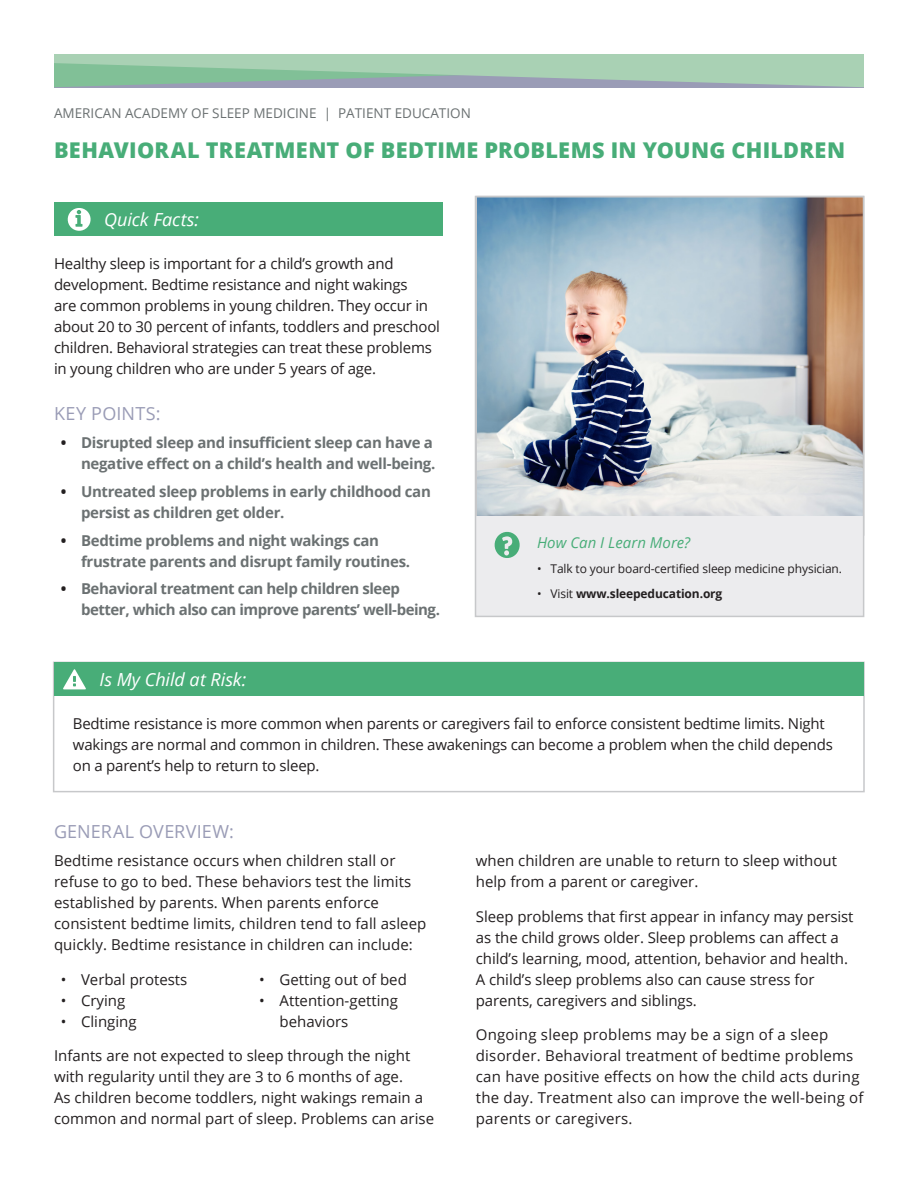
<style>
.page{position:relative;width:918px;height:1188px;background:#fff}
.page>*{position:absolute;margin:0;border:0;box-sizing:border-box;transform-origin:0 0}
.t1{font:800 21.75px "Open Sans";letter-spacing:.015em;color:#48ad78}
.H3_-_Section_title{font:italic 18px "Open Sans";color:#fff}
.H2_-_Span_All{font:18px "Open Sans";letter-spacing:.01em;color:#9a9cb6}
.Body_Copy{font:15px/21px "Open Sans";color:#231f20}
.t2{font:700 15px/21px "Open Sans";letter-spacing:-.02em;color:#6b7172}
.Learn_More_-_Header{font:italic 15px "Open Sans";letter-spacing:.005em;color:#48ad78}
.AASM_Information_-_A{font:13.5px "Open Sans";color:#6b7172}
.t3{font:12px "Open Sans";letter-spacing:-.01em;color:#231f20}
.t4{font:700 12px "Open Sans";letter-spacing:-.01em;color:#231f20}
.s1{color:#231f20}
.s2{font-weight:400}
</style>
<div class="page">
<img style="left:479px;top:199px;width:382px;height:318px">
<div style="left:53px;top:662px;width:812px;height:130px;border:2px solid #c7c8ca"></div>
<div style="left:54px;top:662px;width:809px;height:34px;background:#48ad78"></div>
<svg style="left:63px;top:669px;width:23px;height:20px"></svg>
<div style="left:476px;top:517px;width:388px;height:100px;background:#ececee"></div>
<svg style="left:494px;top:531px;width:26px;height:27px"></svg>
<div style="left:475px;top:196px;width:389px;height:421px;border:2px solid #c7c8ca"></div>
<svg style="left:54px;top:54px;width:810px;height:33px;background:#9ec4ae"></svg>
<div style="left:54px;top:202px;width:388px;height:34px;background:#48ad78"></div>
<svg style="left:67px;top:208px;width:24px;height:23px"></svg>
<p class="AASM_Information_-_A" style="left:54px;top:104px;width:418px">AMERICAN ACADEMY OF SLEEP MEDICINE | PATIENT EDUCATION</p>
<h1 class="t1" style="left:54px;top:134px;width:793px">BEHAVIORAL TREATMENT OF BEDTIME PROBLEMS IN YOUNG CHILDREN</h1>
<p class="H3_-_Section_title" style="left:104px;top:207px;width:97px">Quick Facts:</p>
<p class="Body_Copy" style="left:54px;top:252px;width:388px">Healthy sleep is important for a child’s growth and development. Bedtime resistance and night wakings<br>are common problems in young children. They occur in about 20 to 30 percent of infants, toddlers and preschool children. Behavioral strategies can treat these problems in young children who are under 5 years of age.</p>
<p class="H2_-_Span_All" style="left:54px;top:401px;width:108px">KEY POINTS:</p>
<p class="t2" style="left:61px;top:432px;width:376px;text-align:right"><span class="s1">•</span> Disrupted sleep and insufficient sleep can have a negative effect on a child’s health and well-being.</p>
<p class="t2" style="left:81px;top:480px;width:351px;text-indent:-20px"><span class="s1">•</span> Untreated sleep problems in early childhood can persist as children get older.</p>
<p class="t2" style="left:81px;top:529px;width:331px;text-indent:-20px"><span class="s1">•</span> Bedtime problems and night wakings can frustrate parents and disrupt family routines.</p>
<p class="t2" style="left:81px;top:578px;width:360px;text-indent:-20px"><span class="s1">•</span> Behavioral treatment can help children sleep better, which also can improve parents’ well-being.</p>
<p class="H3_-_Section_title" style="left:99px;top:667px;width:148px">Is My Child at Risk:</p>
<p class="Learn_More_-_Header" style="left:537px;top:533px;width:155px">How Can I Learn More?</p>
<p class="t3" style="left:537px;top:561px;width:307px">• Talk to your board-certified sleep medicine physician.</p>
<p class="t4" style="left:537px;top:585px;width:187px"><span class="s2">• Visit</span> www.sleepeducation.org</p>
<p class="Body_Copy" style="left:73px;top:712px;width:762px">Bedtime resistance is more common when parents or caregivers fail to enforce consistent bedtime limits. Night wakings are normal and common in children. These awakenings can become a problem when the child depends on a parent’s help to return to sleep.</p>
<p class="H2_-_Span_All" style="left:54px;top:820px;width:182px">GENERAL OVERVIEW:</p>
<p class="Body_Copy" style="left:54px;top:850px;width:374px">Bedtime resistance occurs when children stall or refuse to go to bed. These behaviors test the limits established by parents. When parents enforce consistent bedtime limits, children tend to fall asleep quickly. Bedtime resistance in children can include:</p>
<p class="Body_Copy" style="left:61px;top:968px;width:128px">• Verbal protests</p>
<p class="Body_Copy" style="left:61px;top:989px;width:66px">• Crying</p>
<p class="Body_Copy" style="left:61px;top:1010px;width:77px">• Clinging</p>
<p class="Body_Copy" style="left:259px;top:968px;width:149px">• Getting out of bed</p>
<p class="Body_Copy" style="left:280px;top:989px;width:120px;text-indent:-20px">• Attention-getting behaviors</p>
<p class="Body_Copy" style="left:54px;top:1045px;width:382px">Infants are not expected to sleep through the night with regularity until they are 3 to 6 months of age.<br>As children become toddlers, night wakings remain a common and normal part of sleep. Problems can arise</p>
<p class="Body_Copy" style="left:476px;top:850px;width:363px">when children are unable to return to sleep without help from a parent or caregiver.</p>
<p class="Body_Copy" style="left:476px;top:905px;width:379px">Sleep problems that first appear in infancy may persist as the child grows older. Sleep problems can affect a child’s learning, mood, attention, behavior and health.<br>A child’s sleep problems also can cause stress for parents, caregivers and siblings.</p>
<p class="Body_Copy" style="left:476px;top:1024px;width:389px">Ongoing sleep problems may be a sign of a sleep disorder. Behavioral treatment of bedtime problems can have positive effects on how the child acts during the day. Treatment also can improve the well-being of parents or caregivers.</p>
</div>
